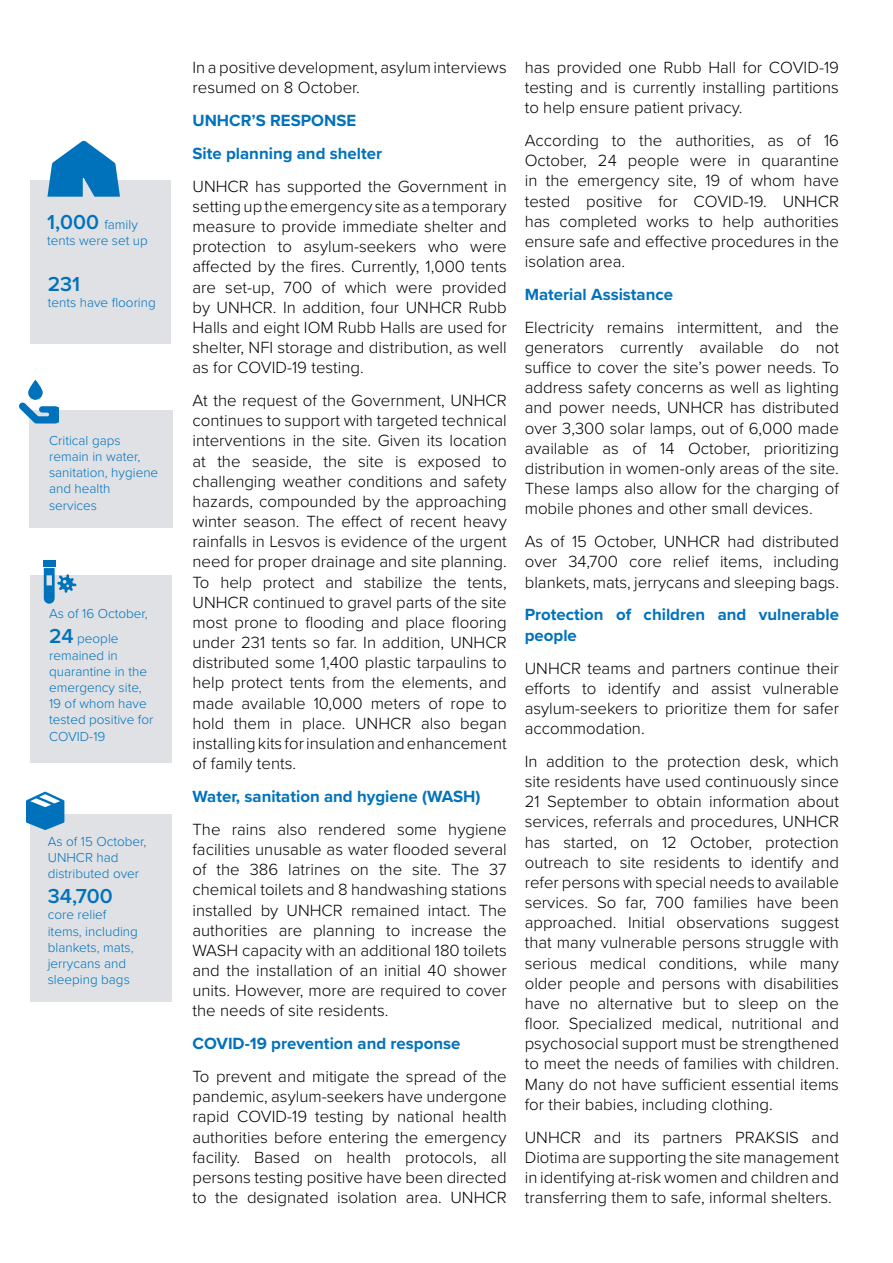
<style>
.page{position:relative;width:893px;height:1263px;background:#fff}
.page>*{position:absolute;margin:0;border:0;box-sizing:border-box;transform-origin:0 0}
.t1{font:600 21px "Proxima Nova";color:#0072bc}
.t2{font:300 16.8px/20.1px "Proxima Nova";color:#000;text-align:justify}
.t3{font:700 16.8px/32.8px "Proxima Nova";color:#0072bc}
.t4{font:300 13.5px/16.2px "Proxima Nova";color:#0072bc}
.s1{font-weight:600;font-size:21px}
</style>
<div class="page">
<div style="left:30px;top:576px;width:141px;height:187px;background:#dfe1e4"></div>
<div style="left:30px;top:410px;width:143px;height:117px;background:#dfe1e4"></div>
<div style="left:30px;top:180px;width:141px;height:163px;background:#dfe1e4"></div>
<svg style="left:19px;top:380px;width:40px;height:43px"></svg>
<svg style="left:47px;top:141px;width:73px;height:56px"></svg>
<div style="left:43px;top:560px;width:13px;height:6px;background:#0072bc"></div>
<svg style="left:44px;top:568px;width:32px;height:36px"></svg>
<div style="left:31px;top:814px;width:141px;height:187px;background:#dfe1e4"></div>
<svg style="left:26px;top:791px;width:38px;height:39px"></svg>
<p class="t4" style="left:47px;top:215px;width:102px"><span class="s1">1,000</span> family tents were set up</p>
<p class="t1" style="left:48px;top:268px;width:34px">231</p>
<p class="t4" style="left:48px;top:293px;width:110px">tents have flooring</p>
<p class="t4" style="left:49px;top:431px;width:111px">Critical gaps remain in water, sanitation, hygiene and health services</p>
<p class="t4" style="left:49px;top:600px;width:100px;line-height:25.2px">As of 16 October,<br><span class="s1">24</span> people</p>
<p class="t4" style="left:49px;top:646px;width:106px">remained in quarantine in the emergency site,<br>19 of whom have tested positive for<br>COVID-19</p>
<p class="t4" style="left:48px;top:832px;width:100px">As of 15 October,<br>UNHCR had distributed over</p>
<p class="t1" style="left:48px;top:880px;width:66px">34,700</p>
<p class="t4" style="left:48px;top:906px;width:92px">core relief items, including blankets, mats, jerrycans and sleeping bags</p>
<p class="t2" style="left:192px;top:56px;width:316px">In a positive development, asylum interviews resumed on 8 October.</p>
<p class="t3" style="left:192px;top:103px;width:191px">UNHCR’S RESPONSE<br>Site planning and shelter</p>
<p class="t2" style="left:192px;top:175px;width:316px">UNHCR has supported the Government in setting up the emergency site as a temporary measure to provide immediate shelter and protection to asylum-seekers who were affected by the fires. Currently, 1,000 tents are set-up, 700 of which were provided by UNHCR. In addition, four UNHCR Rubb Halls and eight IOM Rubb Halls are used for shelter, NFI storage and distribution, as well as for COVID-19 testing.</p>
<p class="t2" style="left:192px;top:389px;width:316px">At the request of the Government, UNHCR continues to support with targeted technical interventions in the site. Given its location at the seaside, the site is exposed to challenging weather conditions and safety hazards, compounded by the approaching winter season. The effect of recent heavy rainfalls in Lesvos is evidence of the urgent need for proper drainage and site planning.<br>To help protect and stabilize the tents, UNHCR continued to gravel parts of the site most prone to flooding and place flooring under 231 tents so far. In addition, UNHCR distributed some 1,400 plastic tarpaulins to help protect tents from the elements, and made available 10,000 meters of rope to hold them in place. UNHCR also began installing kits for insulation and enhancement of family tents.</p>
<p class="t3" style="left:192px;top:779px;width:289px">Water, sanitation and hygiene (WASH)</p>
<p class="t2" style="left:192px;top:818px;width:316px">The rains also rendered some hygiene facilities unusable as water flooded several of the 386 latrines on the site. The 37 chemical toilets and 8 handwashing stations installed by UNHCR remained intact. The authorities are planning to increase the WASH capacity with an additional 180 toilets and the installation of an initial 40 shower units. However, more are required to cover the needs of site residents.</p>
<p class="t3" style="left:192px;top:1027px;width:269px">COVID-19 prevention and response</p>
<p class="t2" style="left:192px;top:1065px;width:316px">To prevent and mitigate the spread of the pandemic, asylum-seekers have undergone rapid COVID-19 testing by national health authorities before entering the emergency facility. Based on health protocols, all persons testing positive have been directed to the designated isolation area. UNHCR</p>
<p class="t2" style="left:525px;top:56px;width:316px">has provided one Rubb Hall for COVID-19 testing and is currently installing partitions to help ensure patient privacy.</p>
<p class="t2" style="left:525px;top:129px;width:316px">According to the authorities, as of 16<br>October, 24 people were in quarantine in the emergency site, 19 of whom have tested positive for COVID-19. UNHCR has completed works to help authorities ensure safe and effective procedures in the isolation area.</p>
<p class="t3" style="left:525px;top:277px;width:150px">Material Assistance</p>
<p class="t2" style="left:525px;top:316px;width:316px">Electricity remains intermittent, and the generators currently available do not suffice to cover the site’s power needs. To address safety concerns as well as lighting and power needs, UNHCR has distributed over 3,300 solar lamps, out of 6,000 made available as of 14 October, prioritizing distribution in women-only areas of the site.<br>These lamps also allow for the charging of mobile phones and other small devices.</p>
<p class="t2" style="left:525px;top:531px;width:316px">As of 15 October, UNHCR had distributed over 34,700 core relief items, including blankets, mats, jerrycans and sleeping bags.</p>
<p class="t3" style="left:525px;top:604px;width:316px;line-height:20.1px">Protection of children and vulnerable people</p>
<p class="t2" style="left:525px;top:657px;width:316px">UNHCR teams and partners continue their efforts to identify and assist vulnerable asylum-seekers to prioritize them for safer accommodation.</p>
<p class="t2" style="left:525px;top:750px;width:316px">In addition to the protection desk, which site residents have used continuously since 21 September to obtain information about services, referrals and procedures, UNHCR has started, on 12 October, protection outreach to site residents to identify and refer persons with special needs to available services. So far, 700 families have been approached. Initial observations suggest that many vulnerable persons struggle with serious medical conditions, while many older people and persons with disabilities have no alternative but to sleep on the floor. Specialized medical, nutritional and psychosocial support must be strengthened to meet the needs of families with children.<br>Many do not have sufficient essential items for their babies, including clothing.</p>
<p class="t2" style="left:525px;top:1126px;width:316px">UNHCR and its partners PRAKSIS and Diotima are supporting the site management in identifying at-risk women and children and transferring them to safe, informal shelters.</p>
</div>
